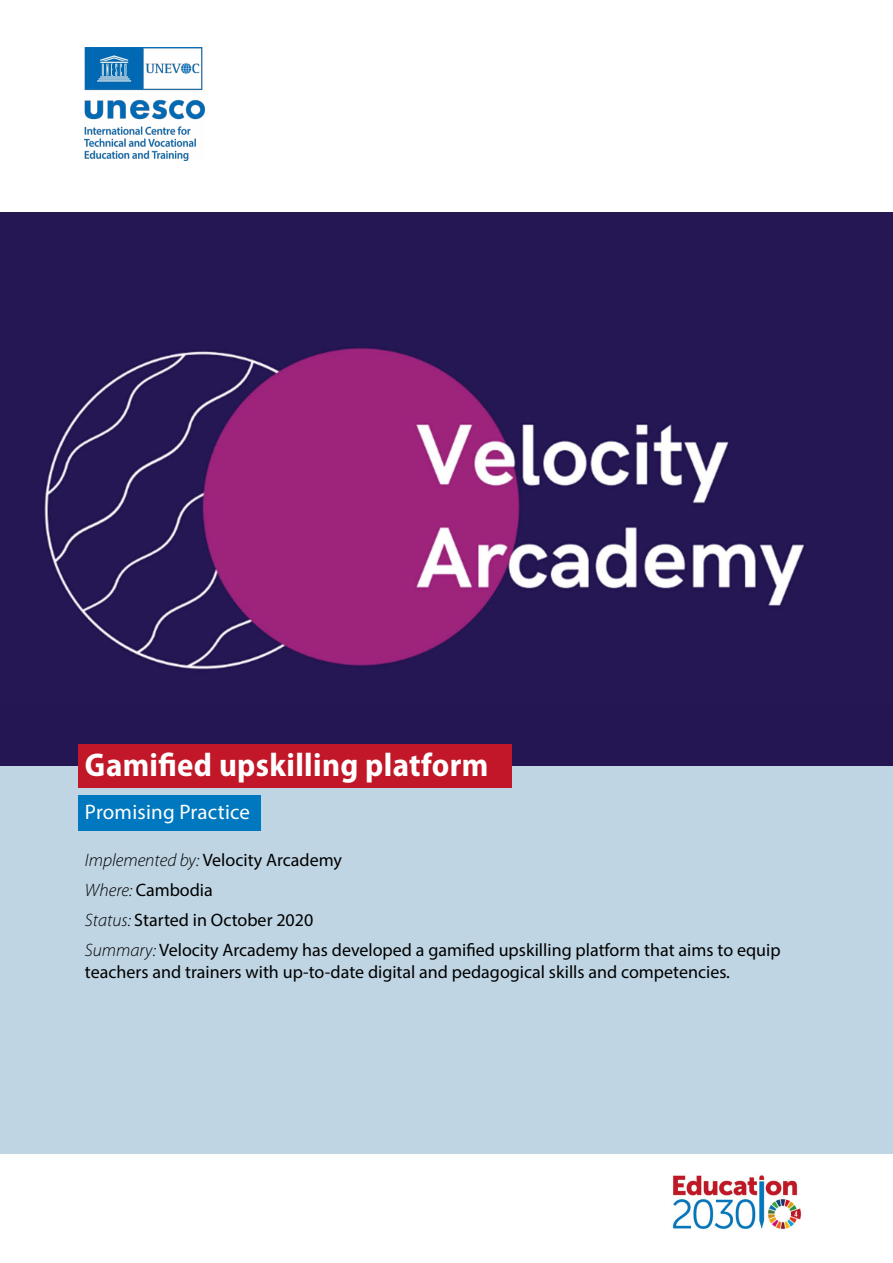
<style>
.page{position:relative;width:893px;height:1263px;background:#fff}
.page>*{position:absolute;margin:0;border:0;box-sizing:border-box;transform-origin:0 0}
.t1{font:700 semi-condensed 33px "Myriad Pro";letter-spacing:.01em;color:#fff}
.t2{font:21px "Myriad Pro";letter-spacing:.01em;color:#fff}
.t3{font:18px/30.2px "Myriad Pro";color:#000}
.s1{font-weight:300;font-style:italic}
</style>
<div class="page">
<div style="left:0;top:592px;width:893px;height:561px;background:#bfd5e3"></div>
<div style="left:0;top:213px;width:893px;height:553px;background:#241652"></div>
<img style="left:44px;top:348px;width:761px;height:322px">
<div style="left:79px;top:744px;width:433px;height:44px;background:#c11728"></div>
<img style="left:672px;top:1175px;width:130px;height:55px">
<div style="left:79px;top:795px;width:182px;height:36px;background:#0078bf"></div>
<img style="left:85px;top:48px;width:120px;height:113px">
<h1 class="t1" style="left:85px;top:743px;width:405px">Gamified upskilling platform</h1>
<p class="t2" style="left:85px;top:799px;width:167px">Promising Practice</p>
<p class="t3" style="left:85px;top:844px;width:697px"><span class="s1">Implemented by:</span> Velocity Arcademy<br><span class="s1">Where:</span> Cambodia<br><span class="s1">Status:</span> Started in October 2020<br><span class="s1">Summary:</span> Velocity Arcademy has developed a gamified upskilling platform that aims to equip</p>
<p class="t3" style="left:85px;top:956px;width:646px">teachers and trainers with up-to-date digital and pedagogical skills and competencies.</p>
</div>
